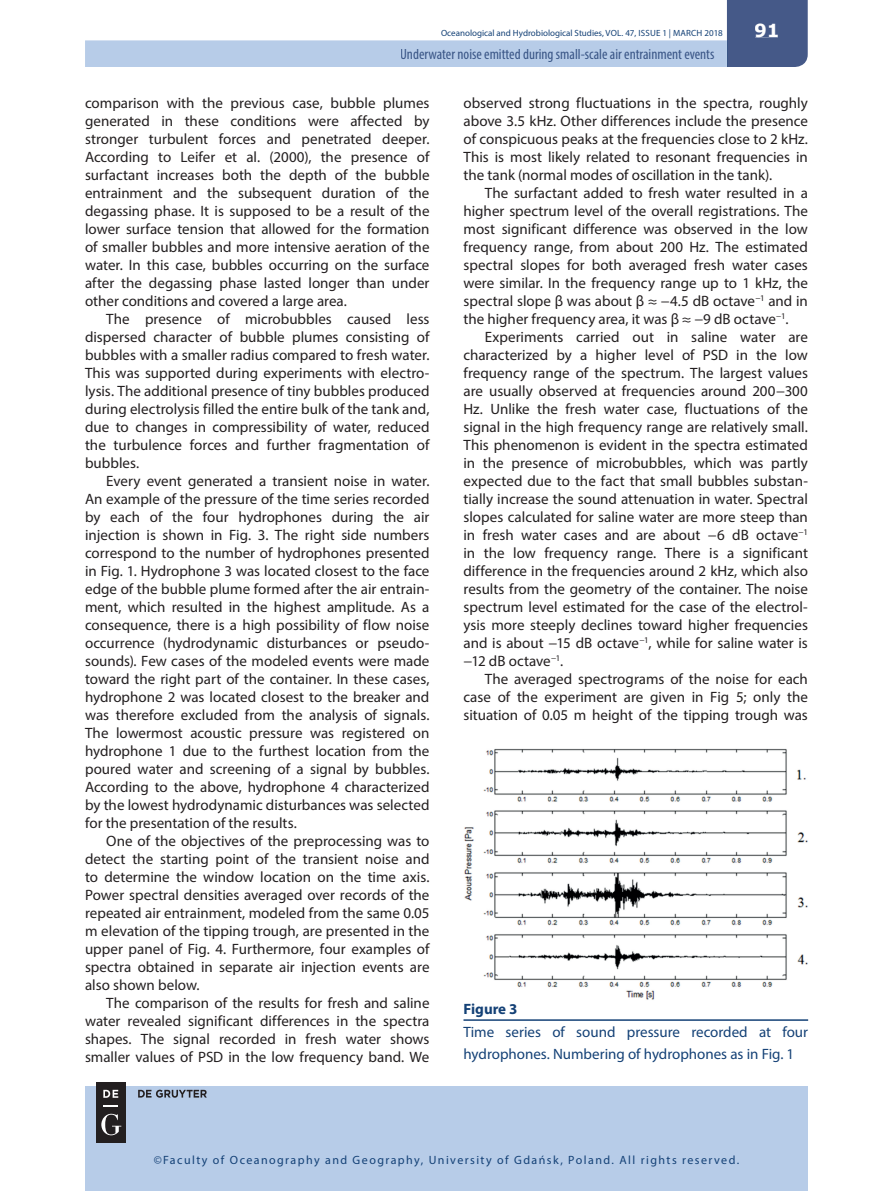
<style>
.page{position:relative;width:893px;height:1191px;background:#fff}
.page>*{position:absolute;margin:0;border:0;box-sizing:border-box;transform-origin:0 0}
.t1{font:700 18px "Verdana";color:#fff}
.t2{font:15px/18px "Myriad Pro";color:#231f20;text-align:justify}
.t3{font:15px/22.5px "Myriad Pro";color:#144176}
.t4{font:condensed 15px "Myriad Pro";color:#395586}
.t5{font:700 15px "Myriad Pro";color:#144176}
.t6{font:12px "Myriad Pro";letter-spacing:.12em;color:#144176}
.t7{font:9px "Myriad Pro";color:#144176}
</style>
<div class="page">
<div style="left:85px;top:1086px;width:723px;height:105px;background:#b7cce8"></div>
<svg style="left:85px;top:0;width:723px;height:67px"></svg>
<div style="left:755px;top:24px;width:23px;height:13px;background:#455988"></div>
<div style="left:401px;top:49px;width:313px;height:13px;background:#b7cce8"></div>
<div style="left:96px;top:1081px;width:30px;height:61px;background:#231f20"></div>
<svg style="left:103px;top:1105px;width:15px;height:1px"></svg>
<svg style="left:103px;top:1089px;width:15px;height:8px"></svg>
<svg style="left:101px;top:1113px;width:20px;height:22px"></svg>
<svg style="left:138px;top:1089px;width:69px;height:8px"></svg>
<img style="left:464px;top:748px;width:344px;height:252px">
<hr style="left:463px;top:1019px;width:345px;height:1px;background:#144176">
<p class="t7" style="left:441px;top:28px;width:283px">Oceanological and Hydrobiological Studies, VOL. 47, ISSUE 1 | MARCH 2018</p>
<p class="t4" style="left:400px;top:45px;width:316px">Underwater noise emitted during small-scale air entrainment events</p>
<p class="t1" style="left:754px;top:18px;width:27px">91</p>
<p class="t2" style="left:85px;top:94px;width:346px">comparison with the previous case, bubble plumes generated in these conditions were affected by stronger turbulent forces and penetrated deeper.<br>According to Leifer et al. (2000), the presence of surfactant increases both the depth of the bubble entrainment and the subsequent duration of the degassing phase. It is supposed to be a result of the lower surface tension that allowed for the formation of smaller bubbles and more intensive aeration of the water. In this case, bubbles occurring on the surface after the degassing phase lasted longer than under other conditions and covered a large area.</p>
<p class="t2" style="left:85px;top:310px;width:346px;text-indent:21px">The presence of microbubbles caused less dispersed character of bubble plumes consisting of bubbles with a smaller radius compared to fresh water.<br>This was supported during experiments with electro&shy;lysis. The additional presence of tiny bubbles produced during electrolysis filled the entire bulk of the tank and, due to changes in compressibility of water, reduced the turbulence forces and further fragmentation of bubbles.</p>
<p class="t2" style="left:85px;top:472px;width:346px;text-indent:21px">Every event generated a transient noise in water.<br>An example of the pressure of the time series recorded by each of the four hydrophones during the air injection is shown in Fig. 3. The right side numbers correspond to the number of hydrophones presented in Fig. 1. Hydrophone 3 was located closest to the face edge of the bubble plume formed after the air entrain&shy;ment, which resulted in the highest amplitude. As a consequence, there is a high possibility of flow noise occurrence (hydrodynamic disturbances or pseudo&shy;sounds). Few cases of the modeled events were made toward the right part of the container. In these cases, hydrophone 2 was located closest to the breaker and was therefore excluded from the analysis of signals.<br>The lowermost acoustic pressure was registered on hydrophone 1 due to the furthest location from the poured water and screening of a signal by bubbles.<br>According to the above, hydrophone 4 characterized by the lowest hydrodynamic disturbances was selected for the presentation of the results.</p>
<p class="t2" style="left:85px;top:832px;width:346px;text-indent:21px">One of the objectives of the preprocessing was to detect the starting point of the transient noise and to determine the window location on the time axis.<br>Power spectral densities averaged over records of the repeated air entrainment, modeled from the same 0.05 m elevation of the tipping trough, are presented in the upper panel of Fig. 4. Furthermore, four examples of spectra obtained in separate air injection events are also shown below.</p>
<p class="t2" style="left:85px;top:994px;width:346px;text-indent:21px">The comparison of the results for fresh and saline water revealed significant differences in the spectra shapes. The signal recorded in fresh water shows smaller values of PSD in the low frequency band. We</p>
<p class="t2" style="left:463px;top:94px;width:346px">observed strong fluctuations in the spectra, roughly above 3.5 kHz. Other differences include the presence of conspicuous peaks at the frequencies close to 2 kHz.<br>This is most likely related to resonant frequencies in the tank (normal modes of oscillation in the tank).</p>
<p class="t2" style="left:463px;top:184px;width:346px;text-indent:21px">The surfactant added to fresh water resulted in a higher spectrum level of the overall registrations. The most significant difference was observed in the low frequency range, from about 200 Hz. The estimated spectral slopes for both averaged fresh water cases were similar. In the frequency range up to 1 kHz, the spectral slope β was about β ≈ −4.5 dB octave<sup>−1</sup> and in the higher frequency area, it was β ≈ −9 dB octave<sup>−1</sup>.</p>
<p class="t2" style="left:463px;top:328px;width:346px;text-indent:21px">Experiments carried out in saline water are characterized by a higher level of PSD in the low frequency range of the spectrum. The largest values are usually observed at frequencies around 200−300<br>Hz. Unlike the fresh water case, fluctuations of the signal in the high frequency range are relatively small.<br>This phenomenon is evident in the spectra estimated in the presence of microbubbles, which was partly expected due to the fact that small bubbles substan&shy;tially increase the sound attenuation in water. Spectral slopes calculated for saline water are more steep than in fresh water cases and are about −6 dB octave<sup>−1 </sup>in the low frequency range. There is a significant difference in the frequencies around 2 kHz, which also results from the geometry of the container. The noise spectrum level estimated for the case of the electrol&shy;ysis more steeply declines toward higher frequencies and is about −15 dB octave<sup>−1</sup>, while for saline water is −12 dB octave<sup>−1</sup>.</p>
<p class="t2" style="left:463px;top:670px;width:346px;text-indent:21px">The averaged spectrograms of the noise for each case of the experiment are given in Fig 5; only the situation of 0.05 m height of the tipping trough was</p>
<p class="t5" style="left:463px;top:999px;width:56px">Figure 3</p>
<p class="t3" style="left:463px;top:1020px;width:346px">Time series of sound pressure recorded at four hydrophones. Numbering of hydrophones as in Fig. 1</p>
<p class="t6" style="left:154px;top:1152px;width:587px">©Faculty of Oceanography and Geography, University of Gdańsk, Poland. All rights reserved.</p>
</div>
